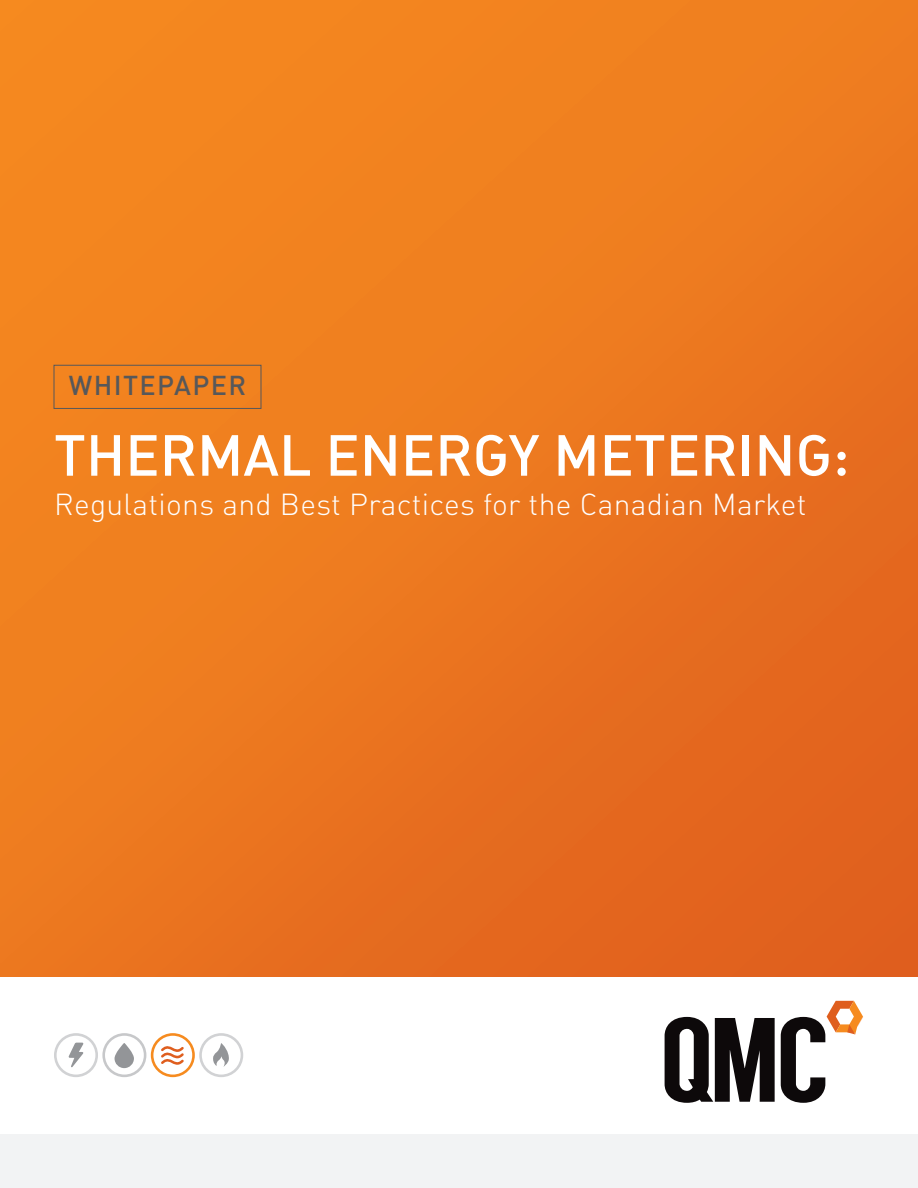
<style>
.page{position:relative;width:918px;height:1188px;background:#fff}
.page>*{position:absolute;margin:0;border:0;box-sizing:border-box;transform-origin:0 0}
.t1{font:57px "DIN Medium Alternate";color:#fff}
.t2{font:30px "DIN Light Alternate";letter-spacing:.01em;color:#fff}
.t3{font:27px "DIN Medium Alternate";letter-spacing:.05em;color:#57585a}
</style>
<div class="page">
<div style="left:0;top:0;width:918px;height:976px;background:linear-gradient(to bottom,#f4861f,#e56a1f)"></div>
<div style="left:0;top:1134px;width:918px;height:54px;background:#f2f3f4"></div>
<svg style="left:665px;top:1017px;width:110px;height:86px"></svg>
<svg style="left:781px;top:1001px;width:82px;height:102px"></svg>
<svg style="left:54px;top:1033px;width:189px;height:44px"></svg>
<div style="left:54px;top:365px;width:207px;height:44px;border:1px solid #57585a"></div>
<p class="t3" style="left:69px;top:368px;width:179px">WHITEPAPER</p>
<p class="t1" style="left:54px;top:419px;width:797px">THERMAL ENERGY METERING:</p>
<p class="t2" style="left:54px;top:485px;width:754px">Regulations and Best Practices for the Canadian Market</p>
</div>
